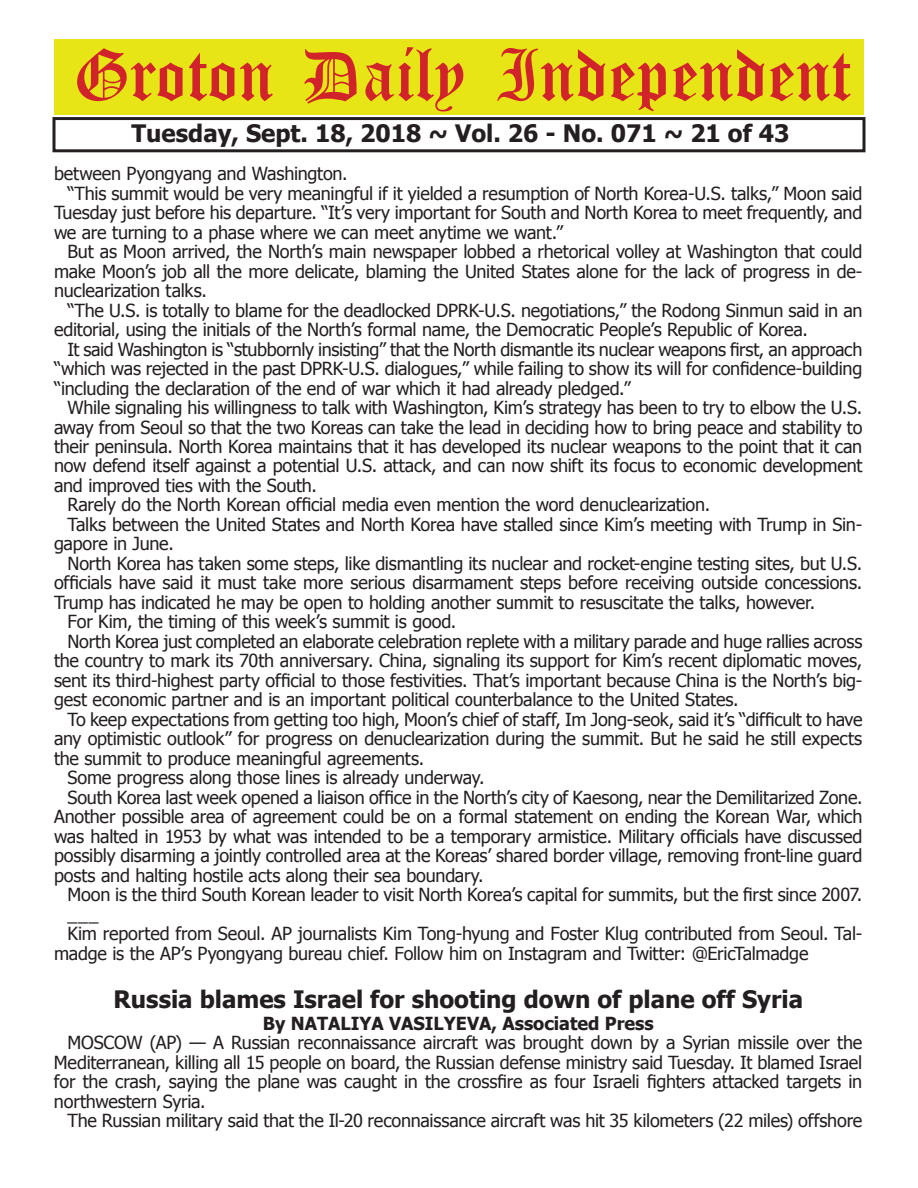
<style>
.page{position:relative;width:918px;height:1188px;background:#fff}
.page>*{position:absolute;margin:0;border:0;box-sizing:border-box;transform-origin:0 0}
.t1{font:54px "Old English Five";color:#d1232a}
.t2{font:700 24px "Tahoma";color:#231f20}
.t3{font:18px/19.5px "Tahoma";letter-spacing:-.015em;color:#231f20;text-align:justify}
.t4{font:700 18px "Tahoma";color:#231f20}
</style>
<div class="page">
<div style="left:52px;top:117px;width:814px;height:35px;border:3px solid #231f20"></div>
<div style="left:54px;top:40px;width:810px;height:75px;background:#e7e515"></div>
<h1 class="t1" style="left:73px;top:50px;width:779px">Groton Daily Independent</h1>
<h2 class="t2" style="left:132px;top:116px;width:659px">Tuesday, Sept. 18, 2018 ~ Vol. 26 - No. 071 ~ 21 of 43</h2>
<p class="t3" style="left:54px;top:163px;width:295px">between Pyongyang and Washington.</p>
<p class="t3" style="left:68px;top:182px;width:796px">“This summit would be very meaningful if it yielded a resumption of North Korea-U.S. talks,” Moon said</p>
<p class="t3" style="left:54px;top:202px;width:810px">Tuesday just before his departure. “It’s very important for South and North Korea to meet frequently, and</p>
<p class="t3" style="left:54px;top:221px;width:511px">we are turning to a phase where we can meet anytime we want.”</p>
<p class="t3" style="left:68px;top:241px;width:796px">But as Moon arrived, the North’s main newspaper lobbed a rhetorical volley at Washington that could</p>
<p class="t3" style="left:54px;top:260px;width:810px">make Moon’s job all the more delicate, blaming the United States alone for the lack of progress in de-</p>
<p class="t3" style="left:54px;top:280px;width:154px">nuclearization talks.</p>
<p class="t3" style="left:68px;top:299px;width:797px">“The U.S. is totally to blame for the deadlocked DPRK-U.S. negotiations,” the Rodong Sinmun said in an</p>
<p class="t3" style="left:54px;top:319px;width:755px">editorial, using the initials of the North’s formal name, the Democratic People’s Republic of Korea.</p>
<p class="t3" style="left:68px;top:338px;width:796px">It said Washington is “stubbornly insisting” that the North dismantle its nuclear weapons first, an approach</p>
<p class="t3" style="left:54px;top:358px;width:810px">“which was rejected in the past DPRK-U.S. dialogues,” while failing to show its will for confidence-building</p>
<p class="t3" style="left:54px;top:377px;width:578px">“including the declaration of the end of war which it had already pledged.”</p>
<p class="t3" style="left:68px;top:397px;width:796px">While signaling his willingness to talk with Washington, Kim’s strategy has been to try to elbow the U.S.</p>
<p class="t3" style="left:54px;top:416px;width:810px">away from Seoul so that the two Koreas can take the lead in deciding how to bring peace and stability to</p>
<p class="t3" style="left:54px;top:436px;width:810px">their peninsula. North Korea maintains that it has developed its nuclear weapons to the point that it can</p>
<p class="t3" style="left:54px;top:455px;width:810px">now defend itself against a potential U.S. attack, and can now shift its focus to economic development</p>
<p class="t3" style="left:54px;top:475px;width:264px">and improved ties with the South.</p>
<p class="t3" style="left:68px;top:494px;width:644px">Rarely do the North Korean official media even mention the word denuclearization.</p>
<p class="t3" style="left:68px;top:514px;width:796px">Talks between the United States and North Korea have stalled since Kim’s meeting with Trump in Sin-</p>
<p class="t3" style="left:54px;top:533px;width:121px">gapore in June.</p>
<p class="t3" style="left:68px;top:553px;width:796px">North Korea has taken some steps, like dismantling its nuclear and rocket-engine testing sites, but U.S.</p>
<p class="t3" style="left:54px;top:572px;width:810px">officials have said it must take more serious disarmament steps before receiving outside concessions.</p>
<p class="t3" style="left:54px;top:592px;width:763px">Trump has indicated he may be open to holding another summit to resuscitate the talks, however.</p>
<p class="t3" style="left:68px;top:611px;width:390px">For Kim, the timing of this week’s summit is good.</p>
<p class="t3" style="left:68px;top:631px;width:796px">North Korea just completed an elaborate celebration replete with a military parade and huge rallies across</p>
<p class="t3" style="left:54px;top:650px;width:810px">the country to mark its 70th anniversary. China, signaling its support for Kim’s recent diplomatic moves,</p>
<p class="t3" style="left:54px;top:670px;width:810px">sent its third-highest party official to those festivities. That’s important because China is the North’s big-</p>
<p class="t3" style="left:54px;top:689px;width:686px">gest economic partner and is an important political counterbalance to the United States.</p>
<p class="t3" style="left:68px;top:709px;width:796px">To keep expectations from getting too high, Moon’s chief of staff, Im Jong-seok, said it’s “difficult to have</p>
<p class="t3" style="left:54px;top:728px;width:810px">any optimistic outlook” for progress on denuclearization during the summit. But he said he still expects</p>
<p class="t3" style="left:54px;top:748px;width:372px">the summit to produce meaningful agreements.</p>
<p class="t3" style="left:68px;top:767px;width:419px">Some progress along those lines is already underway.</p>
<p class="t3" style="left:68px;top:787px;width:797px">South Korea last week opened a liaison office in the North’s city of Kaesong, near the Demilitarized Zone.</p>
<p class="t3" style="left:54px;top:806px;width:810px">Another possible area of agreement could be on a formal statement on ending the Korean War, which</p>
<p class="t3" style="left:54px;top:826px;width:810px">was halted in 1953 by what was intended to be a temporary armistice. Military officials have discussed</p>
<p class="t3" style="left:54px;top:845px;width:810px">possibly disarming a jointly controlled area at the Koreas’ shared border village, removing front-line guard</p>
<p class="t3" style="left:54px;top:865px;width:431px">posts and halting hostile acts along their sea boundary.</p>
<p class="t3" style="left:68px;top:884px;width:796px">Moon is the third South Korean leader to visit North Korea’s capital for summits, but the first since 2007.</p>
<p class="t3" style="left:68px;top:904px;width:33px">___</p>
<p class="t3" style="left:68px;top:923px;width:796px">Kim reported from Seoul. AP journalists Kim Tong-hyung and Foster Klug contributed from Seoul. Tal-</p>
<p class="t3" style="left:54px;top:943px;width:756px">madge is the AP’s Pyongyang bureau chief. Follow him on Instagram and Twitter: @EricTalmadge</p>
<h2 class="t2" style="left:114px;top:983px;width:691px">Russia blames Israel for shooting down of plane off Syria</h2>
<p class="t4" style="left:263px;top:1011px;width:392px">By NATALIYA VASILYEVA, Associated Press</p>
<p class="t3" style="left:54px;top:1032px;width:810px;text-indent:14px">MOSCOW (AP) — A Russian reconnaissance aircraft was brought down by a Syrian missile over the Mediterranean, killing all 15 people on board, the Russian defense ministry said Tuesday. It blamed Israel for the crash, saying the plane was caught in the crossfire as four Israeli fighters attacked targets in northwestern Syria.</p>
<p class="t3" style="left:67px;top:1110px;width:796px">The Russian military said that the Il-20 reconnaissance aircraft was hit 35 kilometers (22 miles) offshore</p>
</div>
